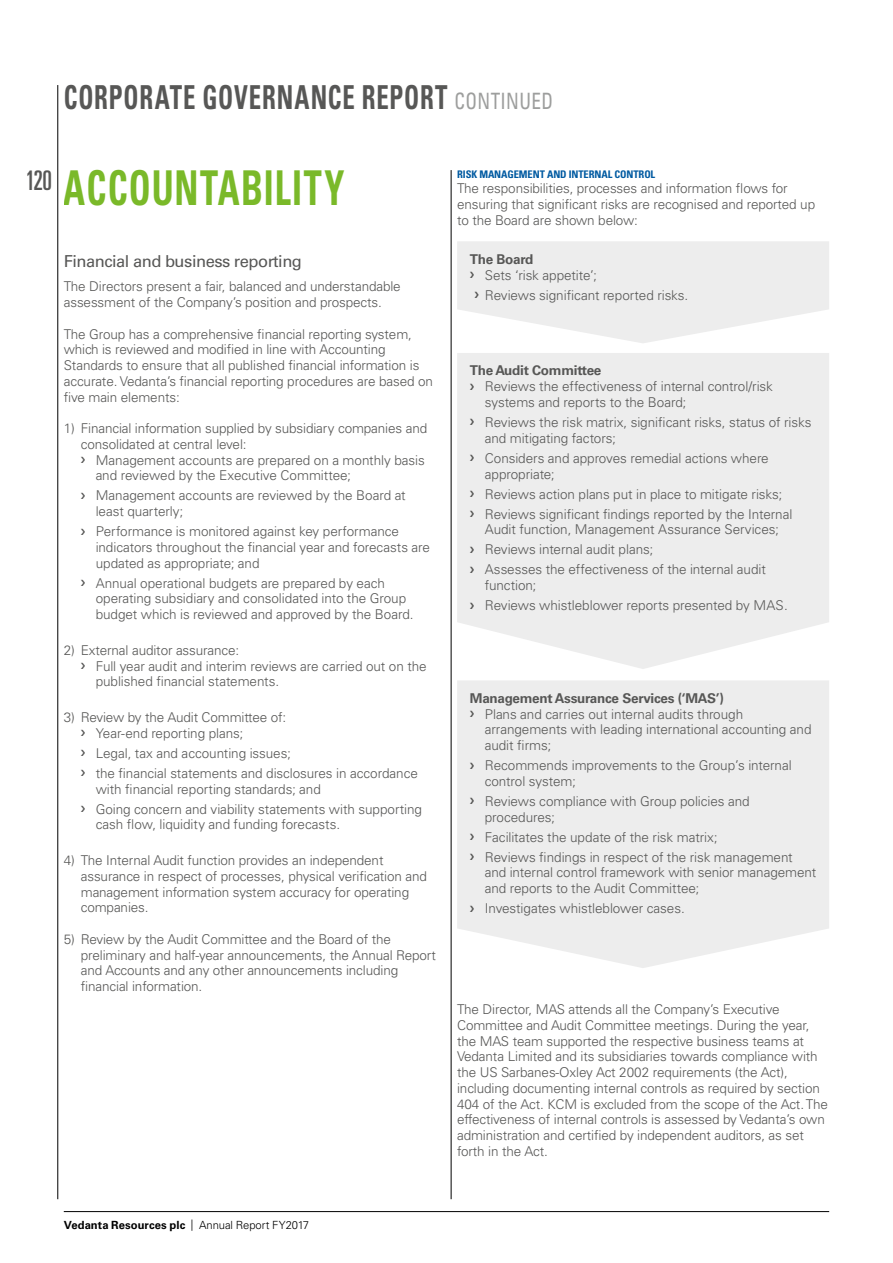
<style>
.page{position:relative;width:893px;height:1263px;background:#fff}
.page>*{position:absolute;margin:0;border:0;box-sizing:border-box;transform-origin:0 0}
.t1{font:700 condensed 48px "Univers LT Std";letter-spacing:.03em;color:#7ab929;scale:.75 1}
.t2{font:700 condensed 33px "Univers LT Std";letter-spacing:.035em;color:#575756;scale:.75 1}
.t3{font:ultra-condensed 27px "Univers LT Std";color:#575756;scale:.95 1}
.t4{font:16.5px "Univers LT Std";letter-spacing:-.03em;color:#575756}
.t5{font:300 13.5px/15.8px "Univers LT Std";letter-spacing:-.01em;color:#575756}
.t6{font:700 13.5px "Univers LT Std";letter-spacing:-.02em;color:#575756}
.t7{font:700 11.25px "Univers LT Std";letter-spacing:.005em;color:#000}
.t8{font:700 condensed 10.5px "Univers LT Std";letter-spacing:-.01em;color:#005aa1}
.s1{font-weight:400;font-size:22.5px;color:#9d9e9d}
.s2{font-weight:700}
.s3{font-weight:300}
</style>
<div class="page">
<hr style="left:451px;top:170px;width:1px;height:1029px;background:#000">
<hr style="left:64px;top:1211px;width:765px;height:1px;background:#000">
<hr style="left:57px;top:85px;width:1px;height:1114px;background:#000">
<svg style="left:457px;top:241px;width:372px;height:102px"></svg>
<svg style="left:457px;top:353px;width:372px;height:316px;fill:#ededed"></svg>
<div style="left:457px;top:680px;width:372px;height:288px;background:#ededed"></div>
<h2 class="t2" style="left:64px;top:77px;width:654px">CORPORATE GOVERNANCE REPORT <span class="s1">CONTINUED</span></h2>
<h3 class="t3" style="left:26px;top:165px;width:29px">120</h3>
<h1 class="t1" style="left:64px;top:158px;width:376px">ACCOUNTABILITY</h1>
<p class="t4" style="left:64px;top:251px;width:240px">Financial and business reporting</p>
<p class="t5" style="left:64px;top:279px;width:339px">The Directors present a fair, balanced and understandable assessment of the Company’s position and prospects.</p>
<p class="t5" style="left:64px;top:326px;width:371px">The Group has a comprehensive financial reporting system, which is reviewed and modified in line with Accounting Standards to ensure that all published financial information is accurate. Vedanta’s financial reporting procedures are based on five main elements:</p>
<p class="t5" style="left:81px;top:420px;width:348px;text-indent:-17px">1) Financial information supplied by subsidiary companies and consolidated at central level:</p>
<p class="t5" style="left:96px;top:452px;width:331px">Management accounts are prepared on a monthly basis and reviewed by the Executive Committee;</p>
<p class="t5" style="left:96px;top:488px;width:312px">Management accounts are reviewed by the Board at least quarterly;</p>
<p class="t5" style="left:96px;top:523px;width:336px">Performance is monitored against key performance indicators throughout the financial year and forecasts are updated as appropriate; and</p>
<p class="t5" style="left:96px;top:575px;width:320px">Annual operational budgets are prepared by each operating subsidiary and consolidated into the Group budget which is reviewed and approved by the Board.</p>
<p class="t5" style="left:96px;top:642px;width:332px;text-indent:-32px">2) External auditor assurance:<br>Full year audit and interim reviews are carried out on the published financial statements.</p>
<p class="t5" style="left:96px;top:709px;width:192px;text-indent:-32px">3) Review by the Audit Committee of:<br>Year-end reporting plans;</p>
<p class="t5" style="left:96px;top:743px;width:324px;line-height:20px">Legal, tax and accounting issues;<br>the financial statements and disclosures in accordance</p>
<p class="t5" style="left:96px;top:779px;width:328px;line-height:20px">with financial reporting standards; and<br>Going concern and viability statements with supporting</p>
<p class="t5" style="left:96px;top:817px;width:246px">cash flow, liquidity and funding forecasts.</p>
<p class="t5" style="left:81px;top:852px;width:348px;text-indent:-17px">4) The Internal Audit function provides an independent assurance in respect of processes, physical verification and management information system accuracy for operating companies.</p>
<p class="t5" style="left:81px;top:931px;width:357px;text-indent:-17px">5) Review by the Audit Committee and the Board of the preliminary and half-year announcements, the Annual Report and Accounts and any other announcements including financial information.</p>
<p class="t8" style="left:457px;top:168px;width:200px">RISK MANAGEMENT AND INTERNAL CONTROL</p>
<p class="t5" style="left:457px;top:181px;width:360px">The responsibilities, processes and information flows for ensuring that significant risks are recognised and reported up to the Board are shown below:</p>
<p class="t5" style="left:470px;top:251px;width:129px"><span class="s2">The Board<br></span>❯ Sets ‘risk appetite’;</p>
<p class="t5" style="left:474px;top:287px;width:215px">❯ Reviews significant reported risks.</p>
<p class="t6" style="left:470px;top:363px;width:133px">The Audit Committee</p>
<p class="t5" style="left:470px;top:379px;width:305px">❯ Reviews the effectiveness of internal control/risk</p>
<p class="t5" style="left:485px;top:394px;width:203px">systems and reports to the Board;</p>
<p class="t5" style="left:485px;top:414px;width:328px;text-indent:-15px">❯ Reviews the risk matrix, significant risks, status of risks and mitigating factors;</p>
<p class="t5" style="left:485px;top:450px;width:285px;text-indent:-15px">❯ Considers and approves remedial actions where appropriate;</p>
<p class="t5" style="left:470px;top:484px;width:324px;line-height:20px">❯ Reviews action plans put in place to mitigate risks;<br>❯ Reviews significant findings reported by the Internal</p>
<p class="t5" style="left:470px;top:519px;width:310px;line-height:20px;text-indent:15px">Audit function, Management Assurance Services; ❯ Reviews internal audit plans;<br>❯ Assesses the effectiveness of the internal audit</p>
<p class="t5" style="left:470px;top:575px;width:319px;line-height:20px;text-indent:15px">function;<br>❯ Reviews whistleblower reports presented by MAS.</p>
<p class="t6" style="left:470px;top:690px;width:255px">Management Assurance Services (‘MAS’)</p>
<p class="t5" style="left:470px;top:706px;width:275px">❯ Plans and carries out internal audits through</p>
<p class="t5" style="left:485px;top:722px;width:328px">arrangements with leading international accounting and</p>
<p class="t5" style="left:485px;top:737px;width:68px">audit firms;</p>
<p class="t5" style="left:485px;top:757px;width:308px;text-indent:-15px">❯ Recommends improvements to the Group’s internal control system;</p>
<p class="t5" style="left:485px;top:793px;width:266px;text-indent:-15px">❯ Reviews compliance with Group policies and procedures;</p>
<p class="t5" style="left:470px;top:827px;width:324px;line-height:20px">❯ Facilitates the update of the risk matrix;<br>❯ Reviews findings in respect of the risk management</p>
<p class="t5" style="left:485px;top:865px;width:333px">and internal control framework with senior management and reports to the Audit Committee;</p>
<p class="t5" style="left:470px;top:900px;width:216px">❯ Investigates whistleblower cases.</p>
<p class="t5" style="left:457px;top:1001px;width:372px">The Director, MAS attends all the Company’s Executive Committee and Audit Committee meetings. During the year, the MAS team supported the respective business teams at Vedanta Limited and its subsidiaries towards compliance with the US Sarbanes-Oxley Act 2002 requirements (the Act), including documenting internal controls as required by section 404 of the Act. KCM is excluded from the scope of the Act. The effectiveness of internal controls is assessed by Vedanta’s own administration and certified by independent auditors, as set forth in the Act.</p>
<p class="t7" style="left:64px;top:1218px;width:247px">Vedanta Resources plc <span class="s3">| Annual Report FY2017</span></p>
</div>
